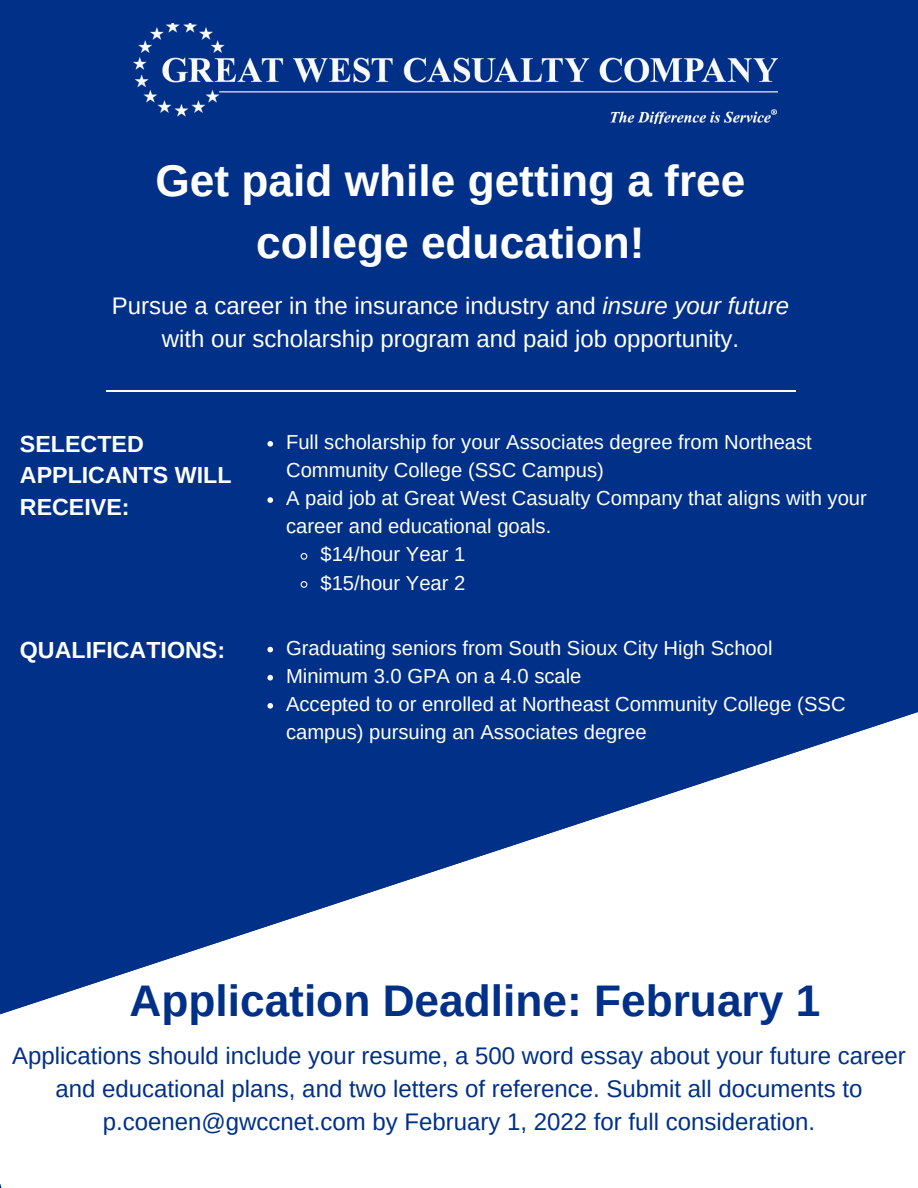
<style>
.page{position:relative;width:918px;height:1188px;background:#003087}
.page>*{position:absolute;margin:0;border:0;box-sizing:border-box;transform-origin:0 0}
.t1{font:700 44.25px/61.8px "Arimo";color:#fff;text-align:center}
.t2{font:700 44.25px "Arimo";color:#003087}
.t3{font:24px/32.7px "Arimo";color:#003087;text-align:center}
.t4{font:24px/32.7px "Arimo";color:#fff;text-align:center}
.t5{font:700 23.25px/31.5px "Arimo";color:#fff}
.t6{font:20.25px/28.2px "Arimo";color:#fff}
.s1{font-style:italic}
</style>
<div class="page">
<svg style="left:0;top:712px;width:918px;height:476px;fill:#fff"></svg>
<hr style="left:106px;top:391px;width:689px;height:1px;background:#fff">
<img style="left:133px;top:23px;width:645px;height:100px">
<svg style="left:267px;top:441px;width:6px;height:6px"></svg>
<svg style="left:267px;top:497px;width:6px;height:6px"></svg>
<svg style="left:300px;top:553px;width:8px;height:7px"></svg>
<svg style="left:300px;top:581px;width:8px;height:7px"></svg>
<svg style="left:267px;top:647px;width:6px;height:5px"></svg>
<svg style="left:267px;top:675px;width:6px;height:6px"></svg>
<svg style="left:267px;top:703px;width:6px;height:6px"></svg>
<p class="t1" style="left:155px;top:150px;width:592px">Get paid while getting a free college education!</p>
<p class="t4" style="left:112px;top:290px;width:679px">Pursue a career in the insurance industry and <span class="s1">insure your future </span>with our scholarship program and paid job opportunity.</p>
<p class="t5" style="left:20px;top:428px;width:213px">SELECTED<br>APPLICANTS WILL<br>RECEIVE:</p>
<p class="t5" style="left:20px;top:634px;width:207px">QUALIFICATIONS:</p>
<p class="t6" style="left:286px;top:428px;width:527px">Full scholarship for your Associates degree from Northeast<br>Community College (SSC Campus)</p>
<p class="t6" style="left:286px;top:484px;width:582px">A paid job at Great West Casualty Company that aligns with your career and educational goals.</p>
<p class="t6" style="left:320px;top:540px;width:146px">$14/hour Year 1</p>
<p class="t6" style="left:320px;top:568px;width:146px">$15/hour Year 2</p>
<p class="t6" style="left:286px;top:634px;width:488px">Graduating seniors from South Sioux City High School</p>
<p class="t6" style="left:286px;top:662px;width:297px">Minimum 3.0 GPA on a 4.0 scale</p>
<p class="t6" style="left:286px;top:690px;width:561px">Accepted to or enrolled at Northeast Community College (SSC campus) pursuing an Associates degree</p>
<p class="t2" style="left:129px;top:976px;width:692px">Application Deadline: February 1</p>
<p class="t3" style="left:12px;top:1040px;width:895px">Applications should include your resume, a 500 word essay about your future career and educational plans, and two letters of reference. Submit all documents to p.coenen@gwccnet.com by February 1, 2022 for full consideration.</p>
</div>
